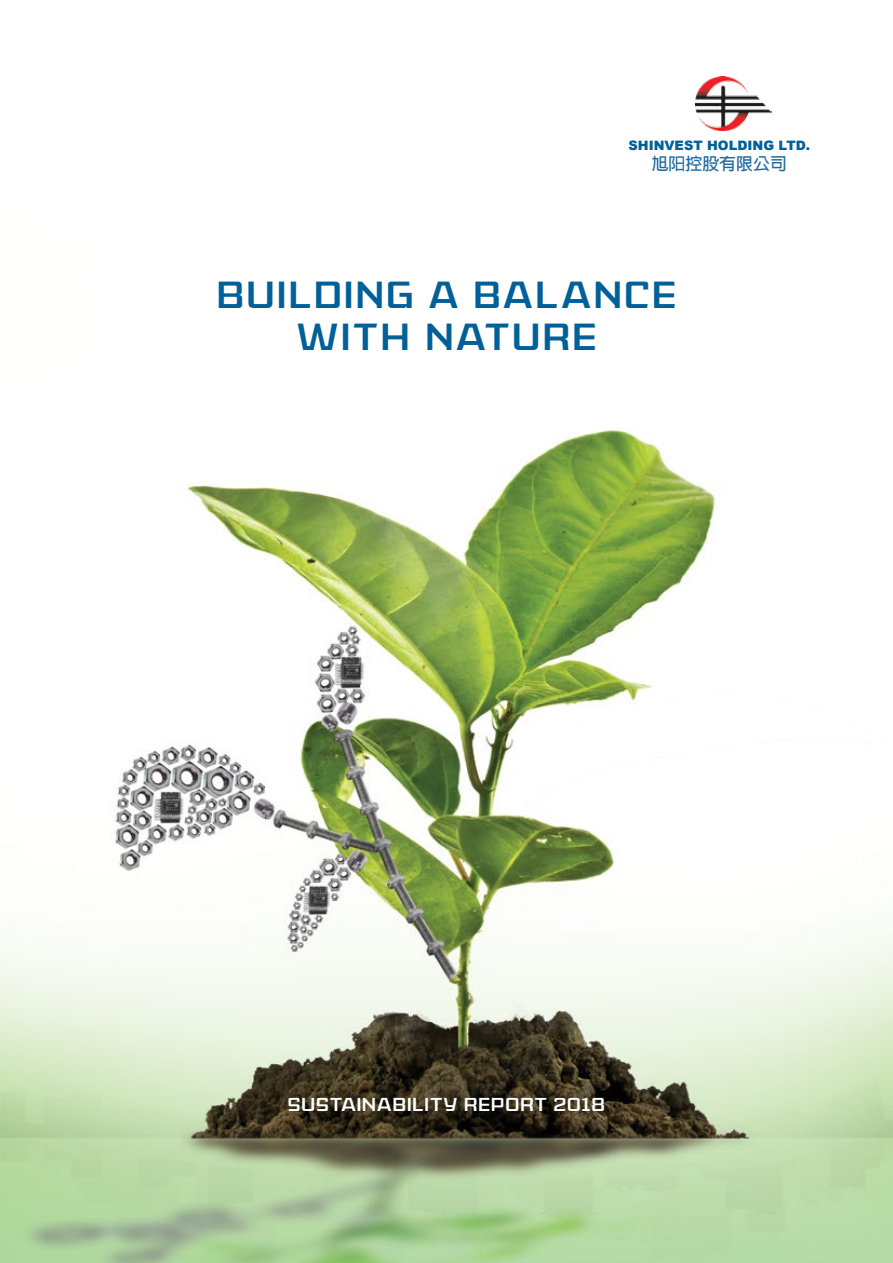
<style>
.page{position:relative;width:893px;height:1263px;background:#fff}
.page>*{position:absolute;margin:0;border:0;box-sizing:border-box;transform-origin:0 0}
.t1{font:35.85px "American Captain Patrius 02 FRE";letter-spacing:.075em;color:#006097}
.t2{font:17.85px "American Captain Patrius 02 FRE";letter-spacing:.05em;color:#fff}
.t3{font:700 16.95px "Adobe Fan Heiti Std";color:#1e6a9e}
.t4{font:900 13.05px "Arial";color:#006097}
</style>
<div class="page">
<img style="left:0;top:429px;width:893px;height:834px">
<img style="left:695px;top:77px;width:76px;height:54px">
<p class="t4" style="left:628px;top:136px;width:183px">SHINVEST HOLDING LTD.</p>
<p class="t3" style="left:652px;top:154px;width:137px">旭阳控股有限公司</p>
<p class="t1" style="left:217px;top:273px;width:84px">BUILDING</p>
<p class="t1" style="left:428px;top:273px;width:246px">A BALANCE</p>
<p class="t1" style="left:297px;top:314px;width:67px">WITH</p>
<p class="t1" style="left:426px;top:314px;width:169px">NATURE</p>
<p class="t2" style="left:288px;top:1093px;width:319px">SUSTAINABILITY REPORT 2018</p>
</div>
